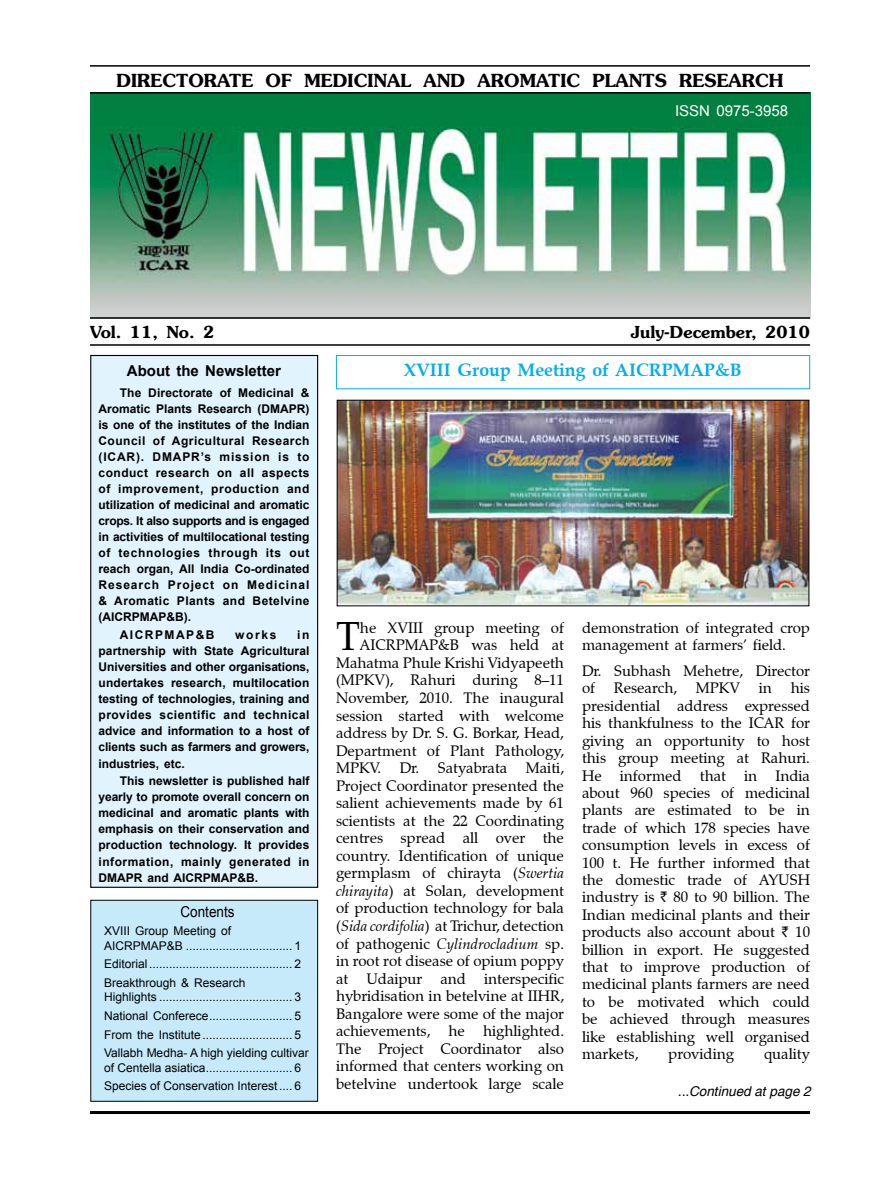
<style>
.page{position:relative;width:893px;height:1191px;background:#fff}
.page>*{position:absolute;margin:0;border:0;box-sizing:border-box;transform-origin:0 0}
.t1{font:39.75px "Zapf Calligraphic 801 BT";color:#000}
.t2{font:600 18px "Souvenir";color:#000}
.t3{font:700 18px "Zapf Calligraphic 801 BT";color:#00aeef}
.t4{font:600 16.5px "Souvenir";color:#000}
.t5{font:15px/17.5px "Zapf Calligraphic 801 BT";color:#000}
.t6{font:700 15px "Arial";color:#000}
.t7{font:15px "Arial";color:#fff}
.t8{font:15px "Arial";color:#000;scale:.9 1}
.t9{font:italic 13.5px "Helvetica";color:#000}
.t10{font:700 12px/16px "Arial";letter-spacing:.035em;color:#000;text-align:justify}
.t11{font:12px/18.6px "Arial";color:#000}
.t12{font:700 12px "Arial";letter-spacing:.125em;color:#000}
.s1{font-style:italic}
.s2{font-family:"Rupee"}
</style>
<div class="page">
<hr style="left:90px;top:1111px;width:720px;height:3px;background:#000">
<div style="left:91px;top:900px;width:227px;height:201px;background:#c7eafb"></div>
<div style="left:90px;top:900px;width:228px;height:201px;border:1px solid #000"></div>
<div style="left:91px;top:355px;width:227px;height:532px;background:#e1f4fd"></div>
<div style="left:90px;top:355px;width:228px;height:533px;border:1px solid #000"></div>
<img style="left:90px;top:94px;width:720px;height:223px">
<hr style="left:90px;top:65px;width:720px;height:2px;background:#000">
<hr style="left:90px;top:344px;width:720px;height:2px;background:#000">
<hr style="left:90px;top:92px;width:720px;height:2px;background:#000">
<hr style="left:90px;top:317px;width:720px;height:2px;background:#000">
<div style="left:336px;top:355px;width:474px;height:34px;border:1px solid #00aeef"></div>
<img style="left:339px;top:402px;width:468px;height:202px">
<div style="left:337px;top:400px;width:472px;height:206px;border:1px solid #000"></div>
<p class="t2" style="left:116px;top:69px;width:669px">DIRECTORATE OF MEDICINAL AND AROMATIC PLANTS RESEARCH</p>
<p class="t7" style="left:675px;top:103px;width:114px">ISSN 0975-3958</p>
<p class="t4" style="left:90px;top:321px;width:126px">Vol. 11, No. 2</p>
<p class="t4" style="left:631px;top:321px;width:181px">July-December, 2010</p>
<p class="t6" style="left:127px;top:362px;width:156px">About the Newsletter</p>
<p class="t10" style="left:99px;top:384px;width:213px;text-indent:21px">The Directorate of Medicinal &amp; Aromatic Plants Research (DMAPR) is one of the institutes of the Indian Council of Agricultural Research (ICAR). DMAPR’s mission is to conduct research on all aspects of improvement, production and utilization of medicinal and aromatic crops. It also supports and is engaged in activities of multilocational testing of technologies through its out reach organ, All India Co-ordinated Research Project on Medicinal &amp; Aromatic Plants and Betelvine (AICRPMAP&amp;B).</p>
<p class="t12" style="left:120px;top:628px;width:96px">AICRPMAP&amp;B</p>
<p class="t10" style="left:235px;top:627px;width:43px">works</p>
<p class="t10" style="left:99px;top:627px;width:212px;text-indent:199px">in partnership with State Agricultural Universities and other organisations, undertakes research, multilocation testing of technologies, training and provides scientific and technical advice and information to a host of clients such as farmers and growers, industries, etc.</p>
<p class="t10" style="left:99px;top:773px;width:213px;text-indent:21px">This newsletter is published half yearly to promote overall concern on medicinal and aromatic plants with emphasis on their conservation and production technology. It provides information, mainly generated in DMAPR and AICRPMAP&amp;B.</p>
<p class="t8" style="left:181px;top:903px;width:62px">Contents</p>
<p class="t11" style="left:104px;top:923px;width:198px;line-height:14.4px">XVIII Group Meeting of<br>AICRPMAP&amp;B ................................ 1</p>
<p class="t11" style="left:104px;top:954px;width:199px">Editorial........................................... 2<br>Breakthrough &amp; Research</p>
<p class="t11" style="left:104px;top:987px;width:206px">Highlights ........................................ 3<br>National Conferece......................... 5<br>From the Institute........................... 5<br>Vallabh Medha- A high yielding cultivar</p>
<p class="t11" style="left:104px;top:1058px;width:198px">of Centella asiatica.......................... 6<br>Species of Conservation Interest.... 6</p>
<p class="t3" style="left:404px;top:358px;width:339px">XVIII Group Meeting of AICRPMAP&amp;B</p>
<p class="t5" style="left:336px;top:619px;width:230px;text-align:right">he XVIII group meeting of<br>AICRPMAP&amp;B was held at<br>Mahatma Phule Krishi Vidyapeeth (MPKV), Rahuri during 8–11<br>November, 2010. The inaugural session started with welcome address by Dr. S. G. Borkar, Head,<br>Department of Plant Pathology,<br>MPKV. Dr. Satyabrata Maiti,<br>Project Coordinator presented the salient achievements made by 61 scientists at the 22 Coordinating centres spread all over the country. Identification of unique germplasm of chirayta (<span class="s1">Swertia chirayita</span>) at Solan, development of production technology for bala (<span class="s1">Sida cordifolia</span>) at Trichur, detection of pathogenic <span class="s1">Cylindrocladium</span> sp. in root rot disease of opium poppy at Udaipur and interspecific hybridisation in betelvine at IIHR,<br>Bangalore were some of the major achievements, he highlighted.<br>The Project Coordinator also informed that centers working on betelvine undertook large scale</p>
<p class="t5" style="left:582px;top:619px;width:230px">demonstration of integrated crop management at farmers’ field.</p>
<h1 class="t1" style="left:336px;top:612px;width:25px">T</h1>
<p class="t5" style="left:582px;top:662px;width:229px">Dr. Subhash Mehetre, Director of Research,</p>
<p class="t5" style="left:582px;top:679px;width:230px;text-align:justify;text-indent:209px">his presidential address expressed his thankfulness to the ICAR for giving an opportunity to host this group meeting at Rahuri.<br>He informed that in India about 960 species of medicinal plants are estimated to be in trade of which 178 species have consumption levels in excess of 100 t. He further informed that the domestic trade of AYUSH industry is <span class="s2">`</span> 80 to 90 billion. The Indian medicinal plants and their products also account about <span class="s2">`</span> 10 billion in export. He suggested that to improve production of medicinal plants farmers are need to be motivated which could be achieved through measures like establishing well organised markets,</p>
<p class="t5" style="left:696px;top:679px;width:46px">MPKV</p>
<p class="t5" style="left:759px;top:679px;width:15px">in</p>
<p class="t5" style="left:668px;top:1045px;width:67px">providing</p>
<p class="t5" style="left:764px;top:1045px;width:48px">quality</p>
<p class="t9" style="left:678px;top:1083px;width:134px">...Continued at page 2</p>
</div>
